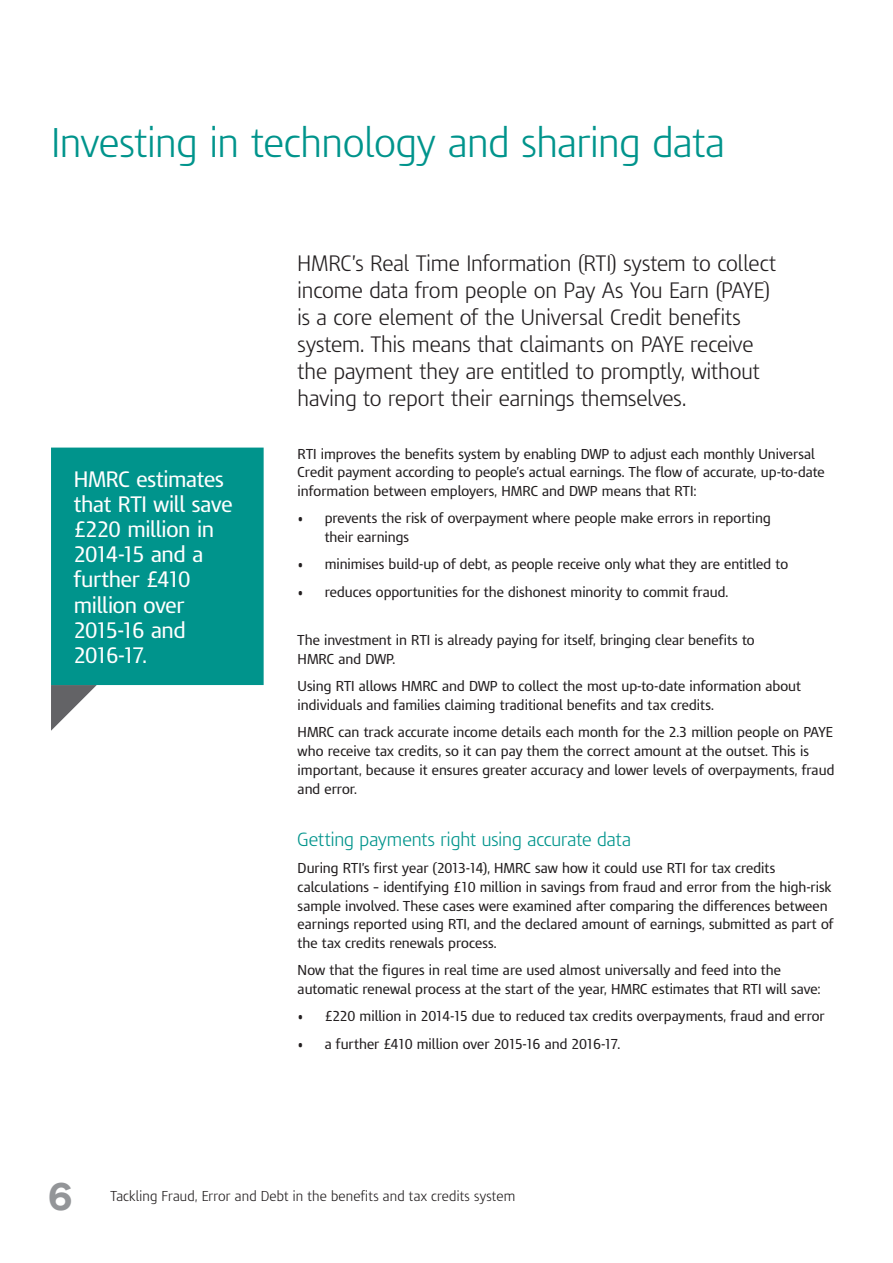
<style>
.page{position:relative;width:893px;height:1263px;background:#fff}
.page>*{position:absolute;margin:0;border:0;box-sizing:border-box;transform-origin:0 0}
.Heading_1{font:300 39px "HMRC Modena";letter-spacing:-.01em;color:#00948c}
.t1{font:700 39px "GDS Transport";color:#939598}
.Standfirst{font:300 21px/27px "HMRC Modena";letter-spacing:-.005em;color:#231f20}
.t2{font:21px/25.2px "HMRC Modena";letter-spacing:-.015em;color:#fff}
.Heading_3{font:300 18px "HMRC Modena";color:#00948c}
.Body_copy{font:13.5px/18.8px "HMRC Modena";color:#231f20}
.Body_copy_-_last{font:13.5px/18.8px "HMRC Modena";letter-spacing:.005em;color:#231f20}
.t3{font:300 13.5px "HMRC Modena";letter-spacing:.015em;color:#231f20}
</style>
<div class="page">
<svg style="left:51px;top:685px;width:46px;height:46px"></svg>
<div style="left:51px;top:448px;width:213px;height:237px;background:#00948c"></div>
<h2 class="Heading_1" style="left:51px;top:119px;width:675px">Investing in technology and sharing data</h2>
<h2 class="t2" style="left:74px;top:466px;width:160px">HMRC estimates that RTI will save £220 million in<br>2014-15 and a further £410 million over<br>2015-16 and<br>2016-17.</h2>
<p class="Standfirst" style="left:298px;top:250px;width:480px">HMRC’s Real Time Information (RTI) system to collect income data from people on Pay As You Earn (PAYE) is a core element of the Universal Credit benefits system. This means that claimants on PAYE receive the payment they are entitled to promptly, without having to report their earnings themselves.</p>
<p class="Body_copy" style="left:298px;top:444px;width:529px">RTI improves the benefits system by enabling DWP to adjust each monthly Universal<br>Credit payment according to people’s actual earnings. The flow of accurate, up-to-date information between employers, HMRC and DWP means that RTI:</p>
<p class="Body_copy" style="left:325px;top:509px;width:448px;text-indent:-27px">• prevents the risk of overpayment where people make errors in reporting their earnings</p>
<p class="Body_copy" style="left:298px;top:555px;width:492px">• minimises build-up of debt, as people receive only what they are entitled to</p>
<p class="Body_copy" style="left:298px;top:582px;width:432px">• reduces opportunities for the dishonest minority to commit fraud.</p>
<p class="Body_copy" style="left:298px;top:631px;width:458px">The investment in RTI is already paying for itself, bringing clear benefits to<br>HMRC and DWP.</p>
<p class="Body_copy" style="left:298px;top:677px;width:505px">Using RTI allows HMRC and DWP to collect the most up-to-date information about individuals and families claiming traditional benefits and tax credits.</p>
<p class="Body_copy_-_last" style="left:298px;top:723px;width:538px">HMRC can track accurate income details each month for the 2.3 million people on PAYE who receive tax credits, so it can pay them the correct amount at the outset. This is important, because it ensures greater accuracy and lower levels of overpayments, fraud and error.</p>
<h2 class="Heading_3" style="left:298px;top:828px;width:335px">Getting payments right using accurate data</h2>
<p class="Body_copy" style="left:298px;top:859px;width:537px">During RTI’s first year (2013-14), HMRC saw how it could use RTI for tax credits calculations – identifying £10 million in savings from fraud and error from the high-risk sample involved. These cases were examined after comparing the differences between earnings reported using RTI, and the declared amount of earnings, submitted as part of the tax credits renewals process.</p>
<p class="Body_copy" style="left:298px;top:961px;width:525px">Now that the figures in real time are used almost universally and feed into the automatic renewal process at the start of the year, HMRC estimates that RTI will save:</p>
<p class="Body_copy" style="left:298px;top:1007px;width:528px">• £220 million in 2014-15 due to reduced tax credits overpayments, fraud and error</p>
<p class="Body_copy" style="left:298px;top:1034px;width:324px">• a further £410 million over 2015-16 and 2016-17.</p>
<h1 class="t1" style="left:48px;top:1172px;width:26px">6</h1>
<p class="t3" style="left:111px;top:1188px;width:406px">Tackling Fraud, Error and Debt in the benefits and tax credits system</p>
</div>
